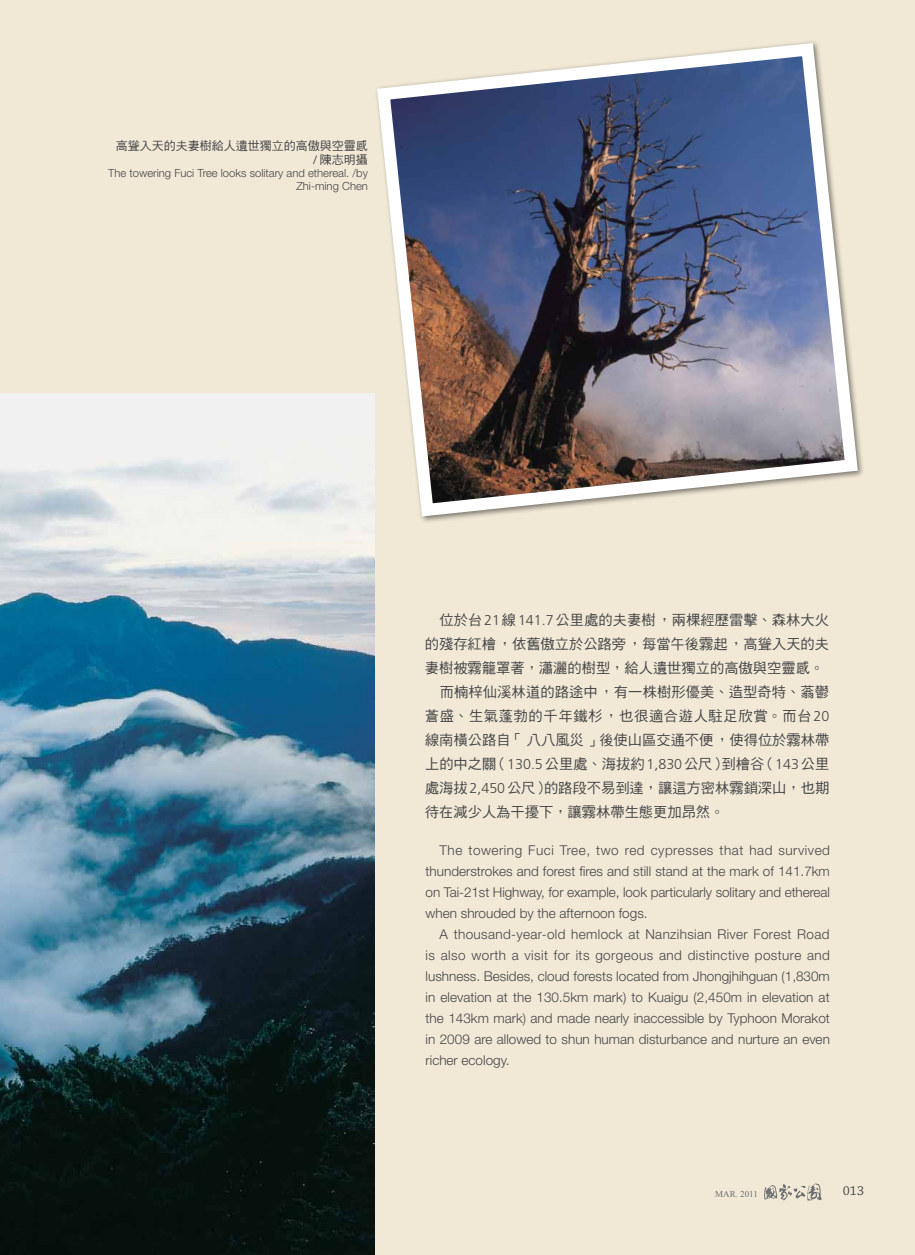
<style>
.page{position:relative;width:915px;height:1255px;background:#fff}
.page>*{position:absolute;margin:0;border:0;box-sizing:border-box;transform-origin:0 0}
.t1{font:14.25px "DF Hei Std W5";color:#454547}
.t2{font:14.25px "DF Hei Std W5";letter-spacing:.045em;color:#454547}
.t3{font:300 13.5px/21px "Helvetica Neue LT Std";color:#454547;text-align:justify}
.t4{font:13.5px "Chaparral Pro";color:#454547}
.t5{font:12px/13.8px "DF Hei Std W5";color:#454547;text-align:right}
.t6{font:300 11.25px/12.8px "Helvetica Neue LT Std";color:#454547;text-align:right}
.t7{font:9px "Times New Roman";color:#6d6e71}
.s1{font-family:"Frutiger LT Std";font-weight:300}
</style>
<div class="page">
<div style="left:0;top:0;width:914px;height:1254px;background:#f1e9d6"></div>
<img style="left:0;top:393px;width:374px;height:861px">
<img style="left:370px;top:41px;width:493px;height:482px">
<svg style="left:764px;top:1183px;width:57px;height:17px"></svg>
<p class="t5" style="left:116px;top:139px;width:253px">高聳入天的夫妻樹給人遺世獨立的高傲與空靈感<span class="s1">/</span> 陳志明攝</p>
<p class="t6" style="left:108px;top:167px;width:261px">The towering Fuci Tree looks solitary and ethereal. /by<br>Zhi-ming Chen</p>
<p class="t1" style="left:439px;top:612px;width:391px">位於台<span class="s1">21</span>線<span class="s1">141.7</span>公里處的夫妻樹，兩棵經歷雷擊、森林大火</p>
<p class="t1" style="left:424px;top:636px;width:405px">的殘存紅檜，依舊傲立於公路旁，每當午後霧起，高聳入天的夫</p>
<p class="t1" style="left:424px;top:660px;width:400px">妻樹被霧籠罩著，瀟灑的樹型，給人遺世獨立的高傲與空靈感。</p>
<p class="t1" style="left:439px;top:684px;width:391px">而楠梓仙溪林道的路途中，有一株樹形優美、造型奇特、蓊鬱</p>
<p class="t2" style="left:425px;top:708px;width:406px">蒼盛、生氣蓬勃的千年鐵杉，也很適合遊人駐足欣賞。而台<span class="s1">20</span></p>
<p class="t1" style="left:425px;top:732px;width:405px">線南橫公路自「八八風災」後使山區交通不便，使得位於霧林帶</p>
<p class="t1" style="left:425px;top:756px;width:405px">上的中之關（<span class="s1">130.5</span>公里處、海拔約<span class="s1">1,830</span>公尺）到檜谷（<span class="s1">143</span>公里</p>
<p class="t1" style="left:425px;top:780px;width:405px">處海拔<span class="s1">2,450</span>公尺）的路段不易到達，讓這方密林霧鎖深山，也期</p>
<p class="t1" style="left:425px;top:804px;width:301px">待在減少人為干擾下，讓霧林帶生態更加昂然。</p>
<p class="t3" style="left:425px;top:839px;width:406px;text-indent:14px">The towering Fuci Tree, two red cypresses that had survived thunderstrokes and forest fires and still stand at the mark of 141.7km on Tai-21st Highway, for example, look particularly solitary and ethereal when shrouded by the afternoon fogs.</p>
<p class="t3" style="left:425px;top:923px;width:406px;text-indent:14px">A thousand-year-old hemlock at Nanzihsian River Forest Road is also worth a visit for its gorgeous and distinctive posture and lushness. Besides, cloud forests located from Jhongjhihguan (1,830m in elevation at the 130.5km mark) to Kuaigu (2,450m in elevation at the 143km mark) and made nearly inaccessible by Typhoon Morakot in 2009 are allowed to shun human disturbance and nurture an even richer ecology.</p>
<p class="t7" style="left:715px;top:1188px;width:44px">MAR. 2011</p>
<p class="t4" style="left:842px;top:1183px;width:23px">013</p>
</div>
